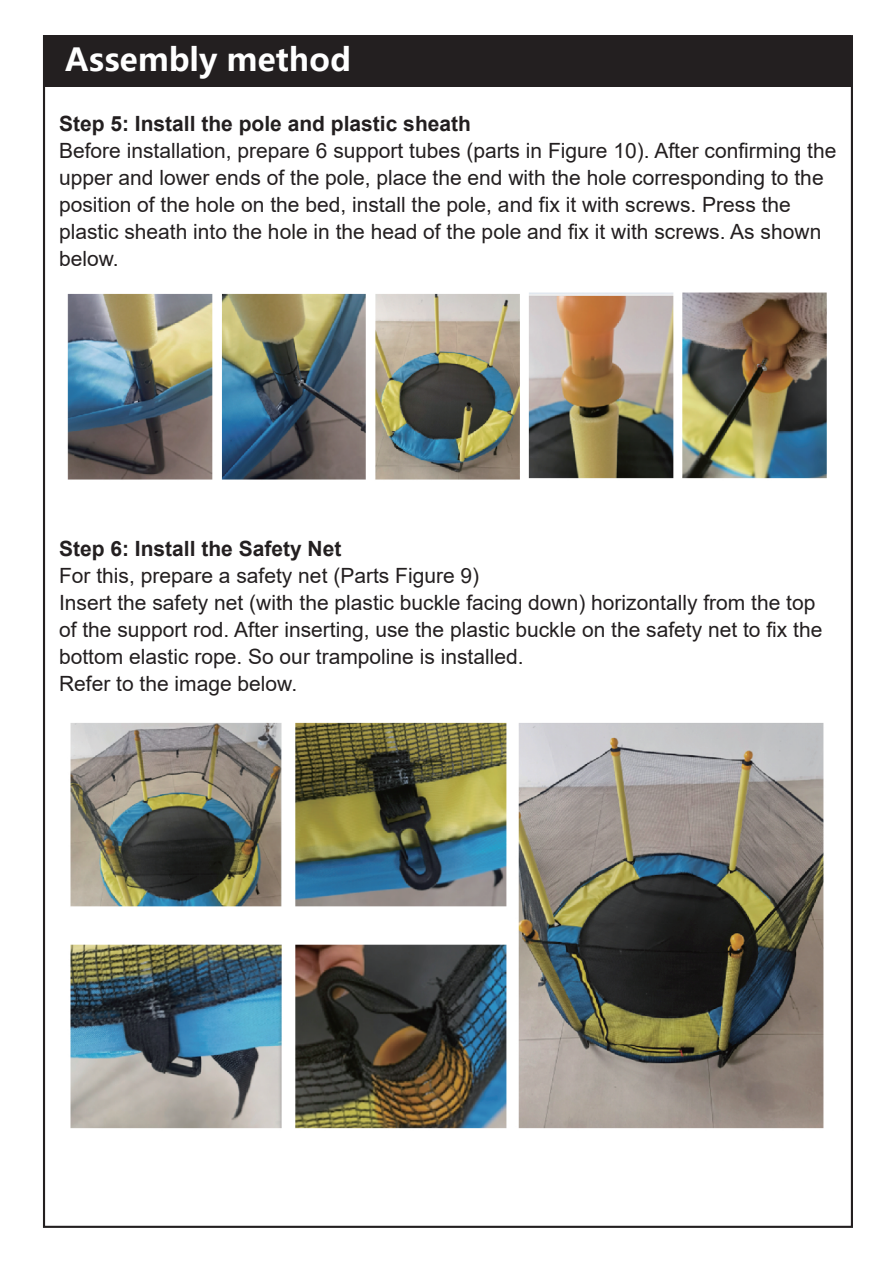
<style>
.page{position:relative;width:893px;height:1263px;background:#fff}
.page>*{position:absolute;margin:0;border:0;box-sizing:border-box;transform-origin:0 0}
.t1{font:700 31.5px "Microsoft Ya Hei";color:#fff}
.t2{font:21px/27px "Arial";color:#231f20}
.t3{font:700 21px "Arial";color:#231f20}
</style>
<div class="page">
<div style="left:43px;top:35px;width:808px;height:51px;background:#231f20"></div>
<img style="left:67px;top:292px;width:760px;height:188px">
<img style="left:70px;top:722px;width:754px;height:407px">
<h1 class="t1" style="left:65px;top:38px;width:288px">Assembly method</h1>
<p class="t3" style="left:59px;top:108px;width:413px">Step 5: Install the pole and plastic sheath</p>
<p class="t2" style="left:59px;top:137px;width:779px">Before installation, prepare 6 support tubes (parts in Figure 10). After confirming the upper and lower ends of the pole, place the end with the hole corresponding to the position of the hole on the bed, install the pole, and fix it with screws. Press the plastic sheath into the hole in the head of the pole and fix it with screws. As shown below.</p>
<p class="t3" style="left:59px;top:534px;width:284px">Step 6: Install the Safety Net</p>
<p class="t2" style="left:59px;top:562px;width:765px">For this, prepare a safety net (Parts Figure 9)<br>Insert the safety net (with the plastic buckle facing down) horizontally from the top of the support rod. After inserting, use the plastic buckle on the safety net to fix the bottom elastic rope. So our trampoline is installed.<br>Refer to the image below.</p>
</div>
